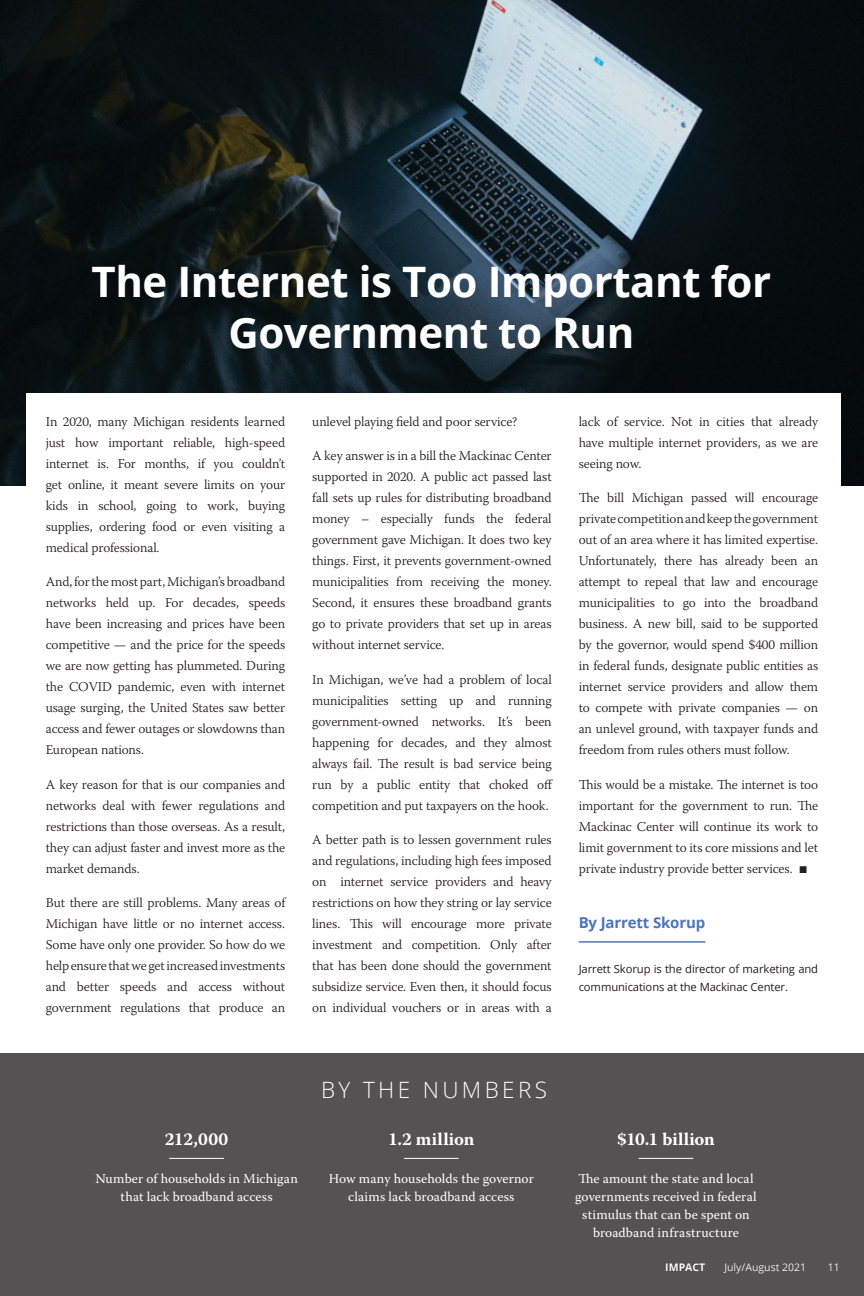
<style>
.page{position:relative;width:864px;height:1296px;background:#fff}
.page>*{position:absolute;margin:0;border:0;box-sizing:border-box;transform-origin:0 0}
.headline_smaller{font:700 42px/50.4px "Open Sans";letter-spacing:-.01em;color:#fff;text-align:center}
._2020_TOC{font:300 22.5px "Open Sans";letter-spacing:.15em;color:#fff}
.BTN_RED{font:700 18px "Warnock Pro";letter-spacing:.015em;color:#fff}
.BTN_RED-2{font:700 18px "Warnock Pro";letter-spacing:-.01em;color:#fff}
.Author_2020{font:700 15px "Open Sans";letter-spacing:-.01em;color:#4b75bb}
._2018_9p_warnock_bod{font:300 13.5px/21px "Warnock Pro";letter-spacing:-.01em;color:#231f20;text-align:justify}
.BTN{font:13.5px/18px "Warnock Pro";letter-spacing:.01em;color:#fff;text-align:center}
.BTN_RED-3{font:13.5px/18px "Warnock Pro";letter-spacing:.005em;color:#fff;text-align:center}
.author_bio_2020{font:11.25px/18px "Open Sans";letter-spacing:-.01em;color:#231f20}
.t1{font:10.5px "Open Sans";color:#fff}
.t2{font:700 10.5px "Open Sans";color:#fff}
.s1{font-family:"Apex Serif";font-weight:400}
</style>
<div class="page">
<div style="left:0;top:1053px;width:864px;height:243px;background:#555253"></div>
<hr style="left:169px;top:1158px;width:55px;height:1px;background:#fff">
<hr style="left:404px;top:1158px;width:55px;height:1px;background:#fff">
<hr style="left:639px;top:1158px;width:54px;height:1px;background:#fff">
<img style="left:0;top:0;width:864px;height:486px">
<div style="left:26px;top:393px;width:815px;height:109px;background:#fff"></div>
<hr style="left:579px;top:941px;width:126px;height:2px;background:#4b75bb">
<p class="headline_smaller" style="left:91px;top:256px;width:681px">The Internet is Too Important for<br>Government to Run</p>
<p class="_2018_9p_warnock_bod" style="left:46px;top:411px;width:241px">In 2020, many Michigan residents learned just how important reliable, high-speed internet is. For months, if you couldn’t get online, it meant severe limits on your kids in school, going to work, buying supplies, ordering food or even visiting a medical professional.</p>
<p class="_2018_9p_warnock_bod" style="left:46px;top:571px;width:241px">And, for the most part, Michigan’s broadband networks held up. For decades, speeds have been increasing and prices have been competitive — and the price for the speeds we are now getting has plummeted. During the COVID pandemic, even with internet usage surging, the United States saw better access and fewer outages or slowdowns than European nations.</p>
<p class="_2018_9p_warnock_bod" style="left:46px;top:774px;width:241px">A key reason for that is our companies and networks deal with fewer regulations and restrictions than those overseas. As a result, they can adjust faster and invest more as the market demands.</p>
<p class="_2018_9p_warnock_bod" style="left:46px;top:892px;width:241px">But there are still problems. Many areas of Michigan have little or no internet access.<br>Some have only one provider. So how do we help ensure that we get increased investments and better speeds and access without government regulations that produce an</p>
<p class="_2018_9p_warnock_bod" style="left:312px;top:411px;width:207px">unlevel playing field and poor service?</p>
<p class="_2018_9p_warnock_bod" style="left:312px;top:445px;width:241px">A key answer is in a bill the Mackinac Center supported in 2020. A public act passed last fall sets up rules for distributing broadband money – especially funds the federal government gave Michigan. It does two key things. First, it prevents government-owned municipalities from receiving the money.<br>Second, it ensures these broadband grants go to private providers that set up in areas without internet service.</p>
<p class="_2018_9p_warnock_bod" style="left:312px;top:669px;width:242px">In Michigan, we’ve had a problem of local municipalities setting up and running government-owned networks. It’s been happening for decades, and they almost always fail. The result is bad service being run by a public entity that choked off competition and put taxpayers on the hook.</p>
<p class="_2018_9p_warnock_bod" style="left:312px;top:829px;width:241px">A better path is to lessen government rules and regulations, including high fees imposed on internet service providers and heavy restrictions on how they string or lay service lines. This will encourage more private investment and competition. Only after that has been done should the government subsidize service. Even then, it should focus on individual vouchers or in areas with a</p>
<p class="_2018_9p_warnock_bod" style="left:579px;top:411px;width:241px">lack of service. Not in cities that already have multiple internet providers, as we are seeing now.</p>
<p class="_2018_9p_warnock_bod" style="left:579px;top:487px;width:241px">The bill Michigan passed will encourage private competition and keep the government out of an area where it has limited expertise.<br>Unfortunately, there has already been an attempt to repeal that law and encourage municipalities to go into the broadband business. A new bill, said to be supported by the governor, would spend $400 million in federal funds, designate public entities as internet service providers and allow them to compete with private companies — on an unlevel ground, with taxpayer funds and freedom from rules others must follow.</p>
<p class="_2018_9p_warnock_bod" style="left:579px;top:774px;width:241px">This would be a mistake. The internet is too important for the government to run. The Mackinac Center will continue its work to limit government to its core missions and let private industry provide better services. <span class="s1">¬</span></p>
<p class="Author_2020" style="left:579px;top:912px;width:128px">By Jarrett Skorup</p>
<p class="author_bio_2020" style="left:579px;top:959px;width:241px">Jarrett Skorup is the director of marketing and communications at the Mackinac Center.</p>
<p class="BTN_RED" style="left:165px;top:1128px;width:65px">212,000</p>
<p class="BTN_RED-3" style="left:95px;top:1169px;width:204px">Number of households in Michigan that lack broadband access</p>
<p class="_2020_TOC" style="left:321px;top:1074px;width:227px">BY THE NUMBERS</p>
<p class="BTN_RED" style="left:388px;top:1128px;width:88px">1.2 million</p>
<p class="BTN" style="left:329px;top:1169px;width:207px">How many households the governor claims lack broadband access</p>
<p class="BTN_RED-2" style="left:617px;top:1128px;width:99px">$10.1 billion</p>
<p class="BTN" style="left:575px;top:1169px;width:183px">The amount the state and local governments received in federal stimulus that can be spent on broadband infrastructure</p>
<p class="t2" style="left:665px;top:1260px;width:41px">IMPACT</p>
<p class="t1" style="left:724px;top:1260px;width:83px">July/August 2021</p>
<p class="t1" style="left:828px;top:1260px;width:14px">11</p>
</div>
